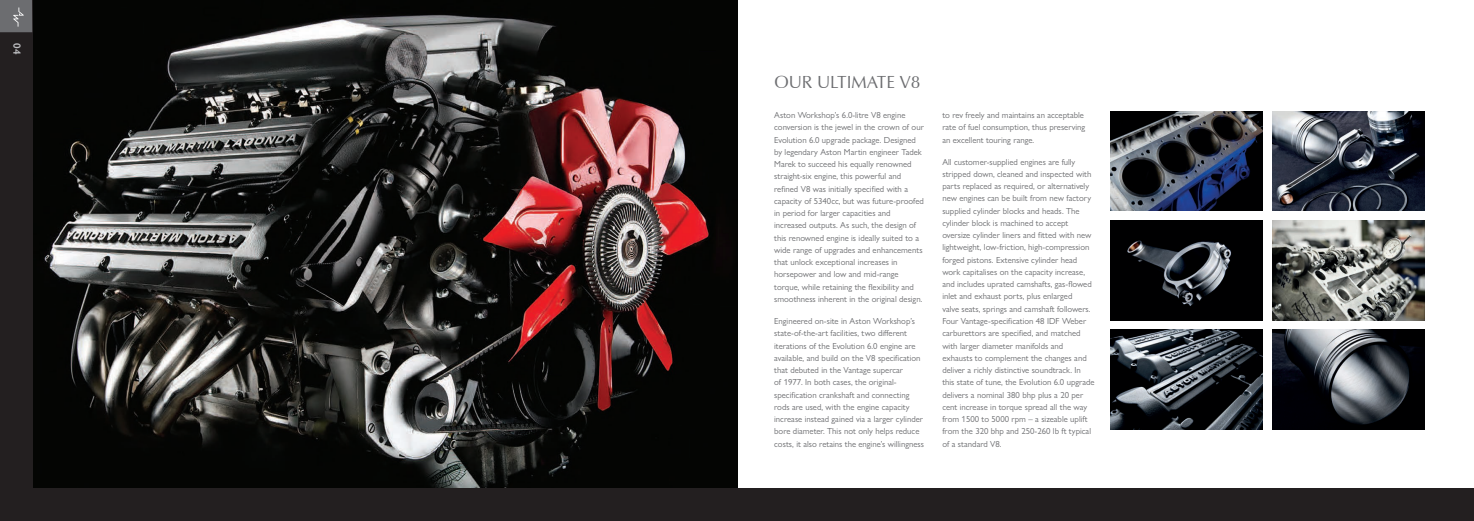
<style>
.page{position:relative;width:1474px;height:521px;background:#fff}
.page>*{position:absolute;margin:0;border:0;box-sizing:border-box;transform-origin:0 0}
.t1{font:17.5px "Zapf Humanist 601 BT";color:#6c6d70}
.t2{font:600 10.5px "Gill Sans Nova";color:#bcbdc0}
.t3{font:8.75px/12.2px "Gill Sans Nova";color:#6c6d70}
</style>
<div class="page">
<img style="left:1272px;top:221px;width:152px;height:99px">
<img style="left:32px;top:0;width:705px;height:489px">
<img style="left:1272px;top:112px;width:152px;height:99px">
<img style="left:1110px;top:112px;width:152px;height:99px">
<img style="left:1110px;top:221px;width:152px;height:99px">
<img style="left:1110px;top:330px;width:152px;height:99px">
<img style="left:1272px;top:330px;width:152px;height:99px">
<div style="left:0;top:0;width:32px;height:521px;background:#231f20"></div>
<div style="left:0;top:489px;width:1473px;height:32px;background:#231f20"></div>
<svg style="left:0;top:0;width:32px;height:32px"></svg>
<p class="t2" style="left:23px;top:43px;width:13px;rotate:90deg">04</p>
<h1 class="t1" style="left:774px;top:71px;width:147px">OUR ULTIMATE V8</h1>
<p class="t3" style="left:774px;top:109px;width:151px">Aston Workshop’s 6.0-litre V8 engine conversion is the jewel in the crown of our Evolution 6.0 upgrade package. Designed by legendary Aston Martin engineer Tadek Marek to succeed his equally renowned straight-six engine, this powerful and refined V8 was initially specified with a capacity of 5340cc, but was future-proofed in period for larger capacities and increased outputs. As such, the design of this renowned engine is ideally suited to a wide range of upgrades and enhancements that unlock exceptional increases in horsepower and low and mid-range torque, while retaining the flexibility and smoothness inherent in the original design.</p>
<p class="t3" style="left:774px;top:315px;width:151px">Engineered on-site in Aston Workshop’s state-of-the-art facilities, two different iterations of the Evolution 6.0 engine are available, and build on the V8 specification that debuted in the Vantage supercar<br>of 1977. In both cases, the original&shy;specification crankshaft and connecting rods are used, with the engine capacity increase instead gained via a larger cylinder bore diameter. This not only helps reduce costs, it also retains the engine’s willingness</p>
<p class="t3" style="left:942px;top:109px;width:144px">to rev freely and maintains an acceptable rate of fuel consumption, thus preserving an excellent touring range.</p>
<p class="t3" style="left:942px;top:155px;width:154px">All customer-supplied engines are fully stripped down, cleaned and inspected with parts replaced as required, or alternatively new engines can be built from new factory supplied cylinder blocks and heads. The cylinder block is machined to accept oversize cylinder liners and fitted with new lightweight, low-friction, high-compression forged pistons. Extensive cylinder head work capitalises on the capacity increase, and includes uprated camshafts, gas-flowed inlet and exhaust ports, plus enlarged<br>valve seats, springs and camshaft followers.<br>Four Vantage-specification 48 IDF Weber carburettors are specified, and matched with larger diameter manifolds and exhausts to complement the changes and deliver a richly distinctive soundtrack. In this state of tune, the Evolution 6.0 upgrade delivers a nominal 380 bhp plus a 20 per cent increase in torque spread all the way from 1500 to 5000 rpm – a sizeable uplift from the 320 bhp and 250-260 lb ft typical of a standard V8.</p>
</div>
